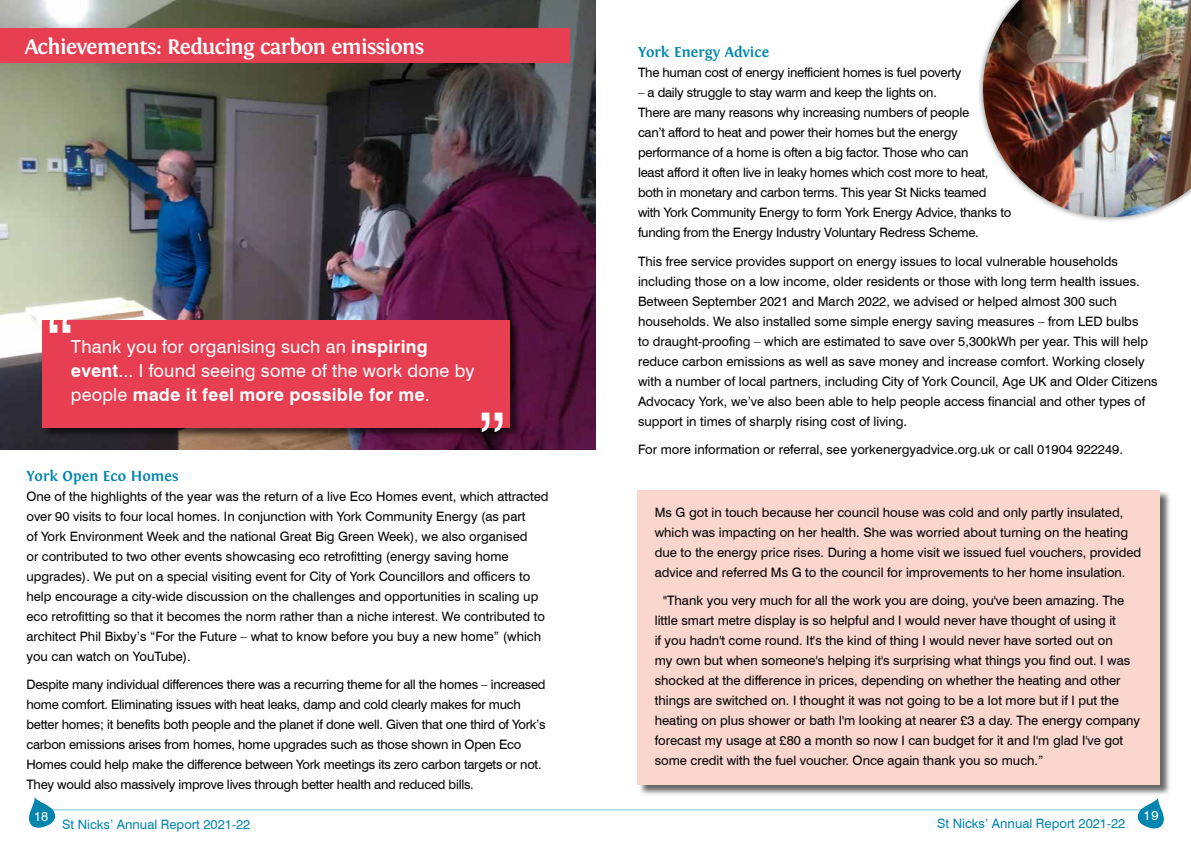
<style>
.page{position:relative;width:1191px;height:842px;background:#fff}
.page>*{position:absolute;margin:0;border:0;box-sizing:border-box;transform-origin:0 0}
.t1{font:80px "Swiss 721 BT";color:#fff}
.t2{font:700 22px "Fontin";letter-spacing:-.03em;color:#fff}
.t3{font:18px/24px "Swiss 721 BT";letter-spacing:.01em;color:#fff}
.t4{font:700 15px "Fontin";color:#0085af}
.t5{font:13px/20px "Swiss 721 BT";color:#000}
.t6{font:13px/20px "Swiss 721 BT";letter-spacing:-.02em;color:#000}
.t7{font:13px "Swiss 721 BT";color:#0085af}
.t8{font:13px "Swiss 721 BT";color:#fff}
.s1{font-weight:700}
</style>
<div class="page">
<svg style="left:29px;top:797px;width:29px;height:31px"></svg>
<hr style="left:50px;top:809px;width:1094px;height:1px;background:#0085af">
<svg style="left:1135px;top:797px;width:29px;height:32px"></svg>
<img style="left:0;top:0;width:595px;height:449px">
<div style="left:0;top:28px;width:569px;height:34px;background:#e73e51"></div>
<div style="left:43px;top:320px;width:478px;height:119px;background:#000;opacity:.6"></div>
<div style="left:43px;top:320px;width:467px;height:107px;background:#e73e51"></div>
<div style="left:638px;top:490px;width:533px;height:306px;background:#000;opacity:.6"></div>
<div style="left:638px;top:490px;width:522px;height:295px;background:#fad6cf"></div>
<div style="left:976px;top:0;width:215px;height:223px;background:#000;opacity:.5"></div>
<img style="left:979px;top:0;width:212px;height:218px">
<h2 class="t2" style="left:25px;top:35px;width:401px">Achievements: Reducing carbon emissions</h2>
<h1 class="t1" style="left:43px;top:295px;width:35px">“</h1>
<h3 class="t3" style="left:71px;top:335px;width:405px">Thank you for organising such an <span class="s1">inspiring event</span>... I found seeing some of the work done by people <span class="s1">made it feel more possible for me</span>.</h3>
<h1 class="t1" style="left:475px;top:393px;width:35px">”</h1>
<p class="t4" style="left:26px;top:467px;width:154px">York Open Eco Homes</p>
<p class="t5" style="left:26px;top:486px;width:523px">One of the highlights of the year was the return of a live Eco Homes event, which attracted over 90 visits to four local homes. In conjunction with York Community Energy (as part<br>of York Environment Week and the national Great Big Green Week), we also organised<br>or contributed to two other events showcasing eco retrofitting (energy saving home upgrades). We put on a special visiting event for City of York Councillors and officers to help encourage a city-wide discussion on the challenges and opportunities in scaling up eco retrofitting so that it becomes the norm rather than a niche interest. We contributed to architect Phil Bixby’s “For the Future – what to know before you buy a new home” (which you can watch on YouTube).</p>
<p class="t6" style="left:26px;top:674px;width:521px">Despite many individual differences there was a recurring theme for all the homes – increased home comfort. Eliminating issues with heat leaks, damp and cold clearly makes for much better homes; it benefits both people and the planet if done well. Given that one third of York’s carbon emissions arises from homes, home upgrades such as those shown in Open Eco Homes could help make the difference between York meetings its zero carbon targets or not.<br>They would also massively improve lives through better health and reduced bills.</p>
<p class="t4" style="left:638px;top:44px;width:133px">York Energy Advice</p>
<p class="t6" style="left:638px;top:63px;width:325px">The human cost of energy inefficient homes is fuel poverty</p>
<p class="t6" style="left:638px;top:83px;width:375px">– a daily struggle to stay warm and keep the lights on.<br>There are many reasons why increasing numbers of people<br>can’t afford to heat and power their homes but the energy performance of a home is often a big factor. Those who can<br>least afford it often live in leaky homes which cost more to heat, both in monetary and carbon terms. This year St Nicks teamed with York Community Energy to form York Energy Advice, thanks to funding from the Energy Industry Voluntary Redress Scheme.</p>
<p class="t5" style="left:638px;top:251px;width:521px">This free service provides support on energy issues to local vulnerable households including those on a low income, older residents or those with long term health issues.<br>Between September 2021 and March 2022, we advised or helped almost 300 such households. We also installed some simple energy saving measures – from LED bulbs<br>to draught-proofing – which are estimated to save over 5,300kWh per year. This will help reduce carbon emissions as well as save money and increase comfort. Working closely with a number of local partners, including City of York Council, Age UK and Older Citizens Advocacy York, we’ve also been able to help people access financial and other types of support in times of sharply rising cost of living.</p>
<p class="t5" style="left:638px;top:440px;width:486px">For more information or referral, see yorkenergyadvice.org.uk or call 01904 922249.</p>
<p class="t5" style="left:655px;top:502px;width:488px">Ms G got in touch because her council house was cold and only partly insulated, which was impacting on her health. She was worried about turning on the heating due to the energy price rises. During a home visit we issued fuel vouchers, provided advice and referred Ms G to the council for improvements to her home insulation.</p>
<p class="t5" style="left:655px;top:590px;width:487px;text-indent:9px">"Thank you very much for all the work you are doing, you've been amazing. The little smart metre display is so helpful and I would never have thought of using it<br>if you hadn't come round. It's the kind of thing I would never have sorted out on<br>my own but when someone's helping it's surprising what things you find out. I was shocked at the difference in prices, depending on whether the heating and other things are switched on. I thought it was not going to be a lot more but if I put the heating on plus shower or bath I'm looking at nearer £3 a day. The energy company forecast my usage at £80 a month so now I can budget for it and I'm glad I've got some credit with the fuel voucher. Once again thank you so much.”</p>
<p class="t8" style="left:34px;top:809px;width:16px">18</p>
<p class="t8" style="left:1143px;top:807px;width:17px">19</p>
<p class="t7" style="left:62px;top:816px;width:190px">St Nicks’ Annual Report 2021-22</p>
<p class="t7" style="left:937px;top:816px;width:190px">St Nicks’ Annual Report 2021-22</p>
</div>
